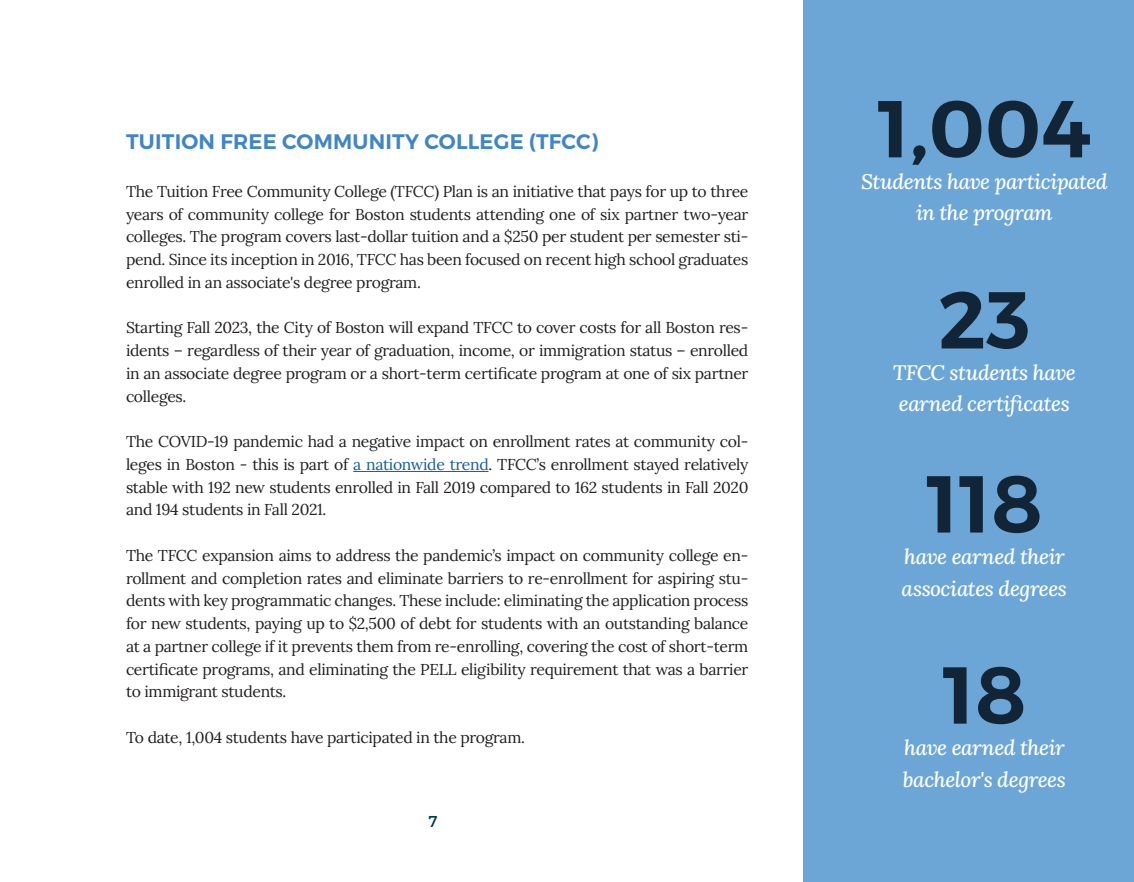
<style>
.page{position:relative;width:1134px;height:882px;background:#fff}
.page>*{position:absolute;margin:0;border:0;box-sizing:border-box;transform-origin:0 0}
.t1{font:600 80.5px "Montserrat";color:#112537}
.t2{font:italic 21px/31.5px "Lora";letter-spacing:-.02em;color:#fff;text-align:center}
.Paragraph_Style_2{font:600 21px "Montserrat";letter-spacing:.01em;color:#4085c6}
.t3{font:15.75px/22.8px "Lora";letter-spacing:-.02em;color:#231f20;text-align:justify}
.t4{font:15.75px "Montserrat";color:#013c4f}
.s1{color:#175d9e}
</style>
<div class="page">
<div style="left:803px;top:0;width:331px;height:882px;background:#6ba6d6"></div>
<hr style="left:353px;top:471px;width:136px;height:1px;background:#175d9e">
<p class="Paragraph_Style_2" style="left:126px;top:129px;width:474px">TUITION FREE COMMUNITY COLLEGE (TFCC)</p>
<p class="t3" style="left:126px;top:179px;width:624px">The Tuition Free Community College (TFCC) Plan is an initiative that pays for up to three years of community college for Boston students attending one of six partner two-year colleges. The program covers last-dollar tuition and a $250 per student per semester sti&shy;pend. Since its inception in 2016, TFCC has been focused on recent high school graduates enrolled in an associate's degree program.</p>
<p class="t3" style="left:126px;top:315px;width:624px">Starting Fall 2023, the City of Boston will expand TFCC to cover costs for all Boston res&shy;idents – regardless of their year of graduation, income, or immigration status – enrolled in an associate degree program or a short-term certificate program at one of six partner colleges.</p>
<p class="t3" style="left:126px;top:429px;width:624px">The COVID-19 pandemic had a negative impact on enrollment rates at community col&shy;leges in Boston - this is part of <span class="s1">a nationwide trend</span>. TFCC’s enrollment stayed relatively stable with 192 new students enrolled in Fall 2019 compared to 162 students in Fall 2020 and 194 students in Fall 2021.</p>
<p class="t3" style="left:126px;top:543px;width:624px">The TFCC expansion aims to address the pandemic’s impact on community college en&shy;rollment and completion rates and eliminate barriers to re-enrollment for aspiring stu&shy;dents with key programmatic changes. These include: eliminating the application process for new students, paying up to $2,500 of debt for students with an outstanding balance at a partner college if it prevents them from re-enrolling, covering the cost of short-term certificate programs, and eliminating the PELL eligibility requirement that was a barrier to immigrant students.</p>
<p class="t3" style="left:126px;top:725px;width:401px">To date, 1,004 students have participated in the program.</p>
<p class="t4" style="left:429px;top:811px;width:10px">7</p>
<p class="t1" style="left:877px;top:79px;width:215px">1,004</p>
<p class="t2" style="left:861px;top:165px;width:248px">Students have participated in the program</p>
<p class="t1" style="left:938px;top:270px;width:94px">23</p>
<p class="t2" style="left:893px;top:356px;width:184px;text-align:left">TFCC students have earned certificates</p>
<p class="t1" style="left:926px;top:454px;width:118px">118</p>
<p class="t2" style="left:904px;top:540px;width:162px">have earned their</p>
<p class="t2" style="left:902px;top:572px;width:167px">associates degrees</p>
<p class="t1" style="left:942px;top:645px;width:85px">18</p>
<p class="t2" style="left:904px;top:731px;width:162px">have earned their</p>
<p class="t2" style="left:903px;top:763px;width:164px">bachelor's degrees</p>
</div>
